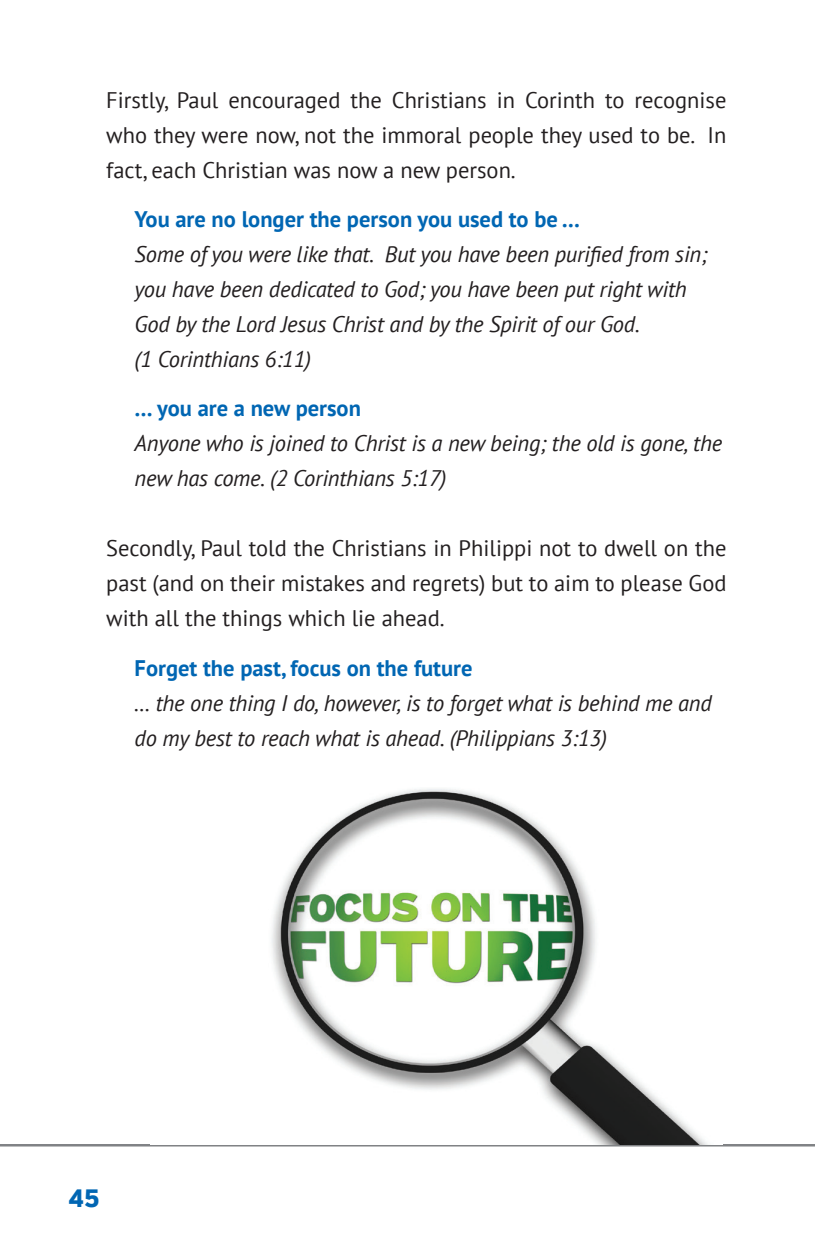
<style>
.page{position:relative;width:815px;height:1241px;background:#fff}
.page>*{position:absolute;margin:0;border:0;box-sizing:border-box;transform-origin:0 0}
.t1{font:900 25px "Interstate Mono";color:#0166b3}
.t2{font:italic 22.5px/35px "PT Sans";letter-spacing:-.01em;color:#231f20}
.t3{font:22.5px/35px "PT Sans";color:#231f20;text-align:justify}
.t4{font:700 22.5px "PT Sans";color:#0166b3}
</style>
<div class="page">
<svg style="left:0;top:1143px;width:815px;height:4px"></svg>
<img style="left:271px;top:789px;width:435px;height:354px">
<p class="t3" style="left:106px;top:82px;width:622px">Firstly, Paul encouraged the Christians in Corinth to recognise who they were now, not the immoral people they used to be. In fact, each Christian was now a new person.</p>
<p class="t4" style="left:135px;top:204px;width:447px">You are no longer the person you used to be …</p>
<p class="t2" style="left:135px;top:236px;width:574px">Some of you were like that. But you have been purified from sin; you have been dedicated to God; you have been put right with God by the Lord Jesus Christ and by the Spirit of our God.<br>(1 Corinthians 6:11)</p>
<p class="t4" style="left:135px;top:393px;width:228px">… you are a new person</p>
<p class="t2" style="left:135px;top:425px;width:589px">Anyone who is joined to Christ is a new being; the old is gone, the new has come. (2 Corinthians 5:17)</p>
<p class="t3" style="left:106px;top:530px;width:622px">Secondly, Paul told the Christians in Philippi not to dwell on the past (and on their mistakes and regrets) but to aim to please God with all the things which lie ahead.</p>
<p class="t4" style="left:135px;top:652px;width:339px">Forget the past, focus on the future</p>
<p class="t2" style="left:135px;top:684px;width:579px">… the one thing I do, however, is to forget what is behind me and do my best to reach what is ahead. (Philippians 3:13)</p>
<p class="t1" style="left:69px;top:1183px;width:33px">45</p>
</div>
